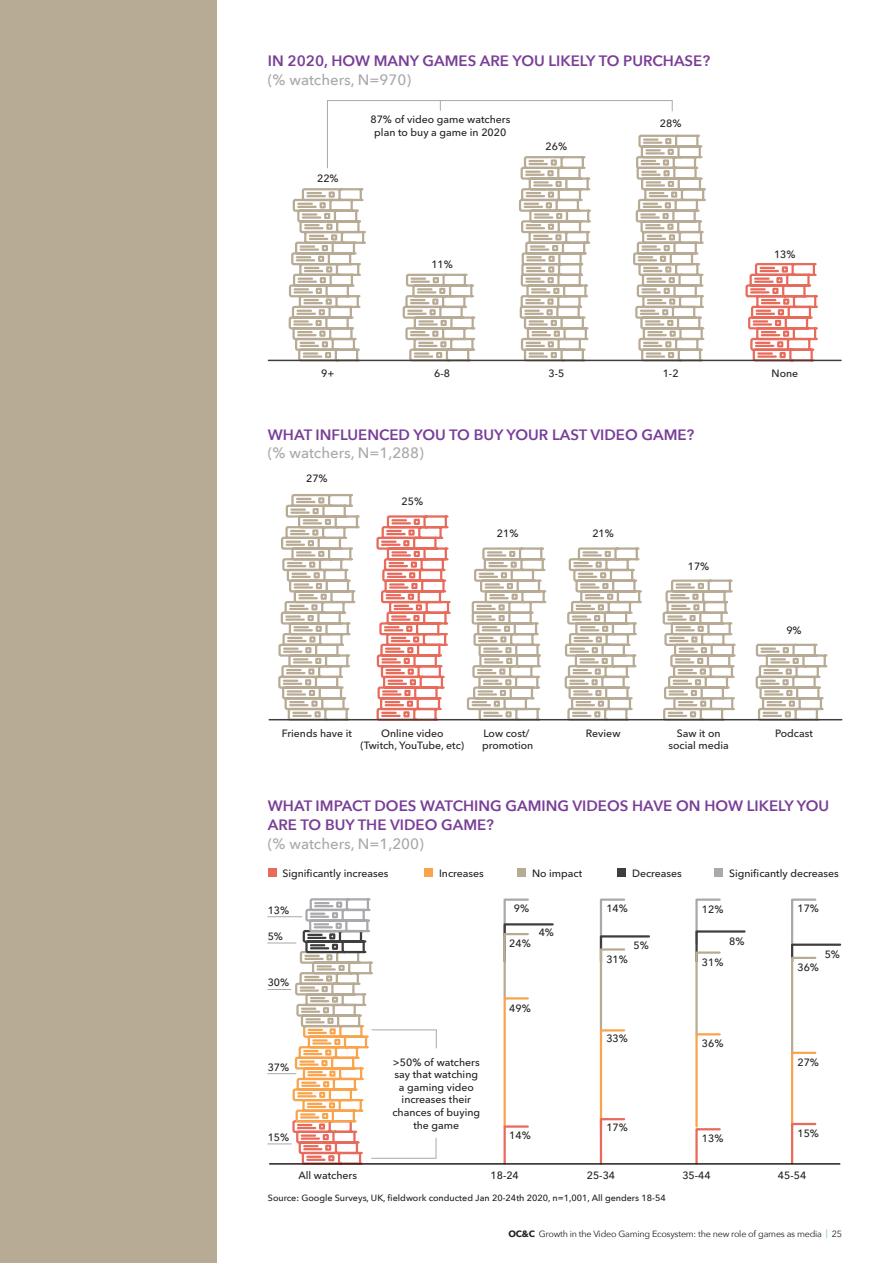
<style>
.page{position:relative;width:893px;height:1263px;background:#fff}
.page>*{position:absolute;margin:0;border:0;box-sizing:border-box;transform-origin:0 0}
.Figure_title{font:600 15px/18.8px "Avenir Next";color:#793e97}
.Figure_title-2{font:500 15px "Avenir Next";color:#a8a9ad}
.t1{font:500 10.5px/12.6px "Avenir Next";color:#231f20;text-align:center}
.Source_copy{font:500 9px "Avenir Next";color:#231f20}
.t2{font:9px "Avenir Next";letter-spacing:-.025em;color:#231f20}
.s1{font-weight:700}
</style>
<div class="page">
<svg style="left:694px;top:898px;width:53px;height:267px"></svg>
<svg style="left:790px;top:898px;width:52px;height:267px"></svg>
<svg style="left:502px;top:898px;width:53px;height:267px"></svg>
<svg style="left:599px;top:898px;width:52px;height:267px"></svg>
<div style="left:268px;top:868px;width:8px;height:9px;background:#e76a5b"></div>
<div style="left:424px;top:868px;width:9px;height:9px;background:#f9a44d"></div>
<div style="left:517px;top:868px;width:9px;height:9px;background:#b8ab95"></div>
<div style="left:617px;top:868px;width:9px;height:9px;background:#3e3e3f"></div>
<div style="left:714px;top:868px;width:9px;height:9px;background:#a8a9ad"></div>
<svg style="left:288px;top:188px;width:39px;height:174px"></svg>
<svg style="left:744px;top:263px;width:75px;height:99px"></svg>
<hr style="left:268px;top:360px;width:573px;height:1px;background:#3e3e3f">
<svg style="left:277px;top:494px;width:84px;height:227px"></svg>
<svg style="left:375px;top:515px;width:77px;height:206px"></svg>
<svg style="left:466px;top:547px;width:195px;height:174px"></svg>
<svg style="left:661px;top:579px;width:168px;height:142px"></svg>
<svg style="left:327px;top:100px;width:380px;height:262px"></svg>
<hr style="left:269px;top:719px;width:573px;height:1px;background:#3e3e3f">
<hr style="left:269px;top:1163px;width:571px;height:1px;background:#231f20">
<svg style="left:267px;top:898px;width:170px;height:267px"></svg>
<div style="left:0;top:0;width:217px;height:1263px;background:#b8ab95"></div>
<p class="Figure_title" style="left:268px;top:51px;width:444px">IN 2020, HOW MANY GAMES ARE YOU LIKELY TO PURCHASE?</p>
<p class="Figure_title-2" style="left:268px;top:67px;width:145px">(% watchers, N=970)</p>
<p class="t1" style="left:317px;top:172px;width:23px">22%</p>
<p class="t1" style="left:370px;top:113px;width:141px">87% of video game watchers plan to buy a game in 2020</p>
<p class="t1" style="left:431px;top:257px;width:23px">11%</p>
<p class="t1" style="left:546px;top:140px;width:23px">26%</p>
<p class="t1" style="left:660px;top:116px;width:23px">28%</p>
<p class="t1" style="left:774px;top:248px;width:23px">13%</p>
<p class="t1" style="left:321px;top:367px;width:15px">9+</p>
<p class="t1" style="left:434px;top:367px;width:17px">6-8</p>
<p class="t1" style="left:548px;top:367px;width:17px">3-5</p>
<p class="t1" style="left:663px;top:367px;width:17px">1-2</p>
<p class="t1" style="left:772px;top:367px;width:28px">None</p>
<p class="Figure_title" style="left:268px;top:425px;width:428px">WHAT INFLUENCED YOU TO BUY YOUR LAST VIDEO GAME?</p>
<p class="Figure_title-2" style="left:268px;top:440px;width:157px">(% watchers, N=1,288)</p>
<p class="t1" style="left:306px;top:472px;width:23px">27%</p>
<p class="t1" style="left:401px;top:494px;width:23px">25%</p>
<p class="t1" style="left:497px;top:526px;width:23px">21%</p>
<p class="t1" style="left:592px;top:526px;width:23px">21%</p>
<p class="t1" style="left:688px;top:560px;width:23px">17%</p>
<p class="t1" style="left:786px;top:624px;width:17px">9%</p>
<p class="t1" style="left:282px;top:726px;width:72px">Friends have it</p>
<p class="t1" style="left:361px;top:726px;width:105px">Online video<br>(Twitch, YouTube, etc)</p>
<p class="t1" style="left:482px;top:726px;width:53px;text-align:left">Low cost/ promotion</p>
<p class="t1" style="left:586px;top:726px;width:36px">Review</p>
<p class="t1" style="left:668px;top:726px;width:62px">Saw it on social media</p>
<p class="t1" style="left:775px;top:726px;width:39px">Podcast</p>
<p class="Figure_title" style="left:268px;top:796px;width:563px">WHAT IMPACT DOES WATCHING GAMING VIDEOS HAVE ON HOW LIKELY YOU<br>ARE TO BUY THE VIDEO GAME?</p>
<p class="Figure_title-2" style="left:268px;top:831px;width:157px">(% watchers, N=1,200)</p>
<p class="t1" style="left:282px;top:867px;width:107px">Significantly increases</p>
<p class="t1" style="left:439px;top:867px;width:46px">Increases</p>
<p class="t1" style="left:532px;top:867px;width:52px">No impact</p>
<p class="t1" style="left:632px;top:867px;width:51px">Decreases</p>
<p class="t1" style="left:729px;top:867px;width:111px">Significantly decreases</p>
<p class="t1" style="left:268px;top:903px;width:23px">13%</p>
<p class="t1" style="left:514px;top:901px;width:17px">9%</p>
<p class="t1" style="left:606px;top:901px;width:23px">14%</p>
<p class="t1" style="left:702px;top:902px;width:23px">12%</p>
<p class="t1" style="left:797px;top:901px;width:23px">17%</p>
<p class="t1" style="left:268px;top:930px;width:17px">5%</p>
<p class="t1" style="left:268px;top:976px;width:23px">30%</p>
<p class="t1" style="left:509px;top:936px;width:23px">24%</p>
<p class="t1" style="left:539px;top:926px;width:17px">4%</p>
<p class="t1" style="left:634px;top:938px;width:17px">5%</p>
<p class="t1" style="left:606px;top:952px;width:23px">31%</p>
<p class="t1" style="left:729px;top:934px;width:17px">8%</p>
<p class="t1" style="left:702px;top:956px;width:23px">31%</p>
<p class="t1" style="left:825px;top:947px;width:17px">5%</p>
<p class="t1" style="left:797px;top:961px;width:23px">36%</p>
<p class="t1" style="left:509px;top:1001px;width:23px">49%</p>
<p class="t1" style="left:606px;top:1032px;width:23px">33%</p>
<p class="t1" style="left:702px;top:1037px;width:23px">36%</p>
<p class="t1" style="left:268px;top:1060px;width:23px">37%</p>
<p class="t1" style="left:268px;top:1130px;width:23px">15%</p>
<p class="t1" style="left:392px;top:1055px;width:89px">&gt;50% of watchers say that watching a gaming video increases their chances of buying the game</p>
<p class="t1" style="left:509px;top:1129px;width:23px">14%</p>
<p class="t1" style="left:606px;top:1121px;width:23px">17%</p>
<p class="t1" style="left:702px;top:1132px;width:23px">13%</p>
<p class="t1" style="left:797px;top:1056px;width:23px">27%</p>
<p class="t1" style="left:797px;top:1127px;width:23px">15%</p>
<p class="t1" style="left:298px;top:1168px;width:60px">All watchers</p>
<p class="t1" style="left:490px;top:1168px;width:30px">18-24</p>
<p class="t1" style="left:587px;top:1168px;width:30px">25-34</p>
<p class="t1" style="left:682px;top:1168px;width:30px">35-44</p>
<p class="t1" style="left:778px;top:1168px;width:30px">45-54</p>
<p class="Source_copy" style="left:268px;top:1190px;width:399px">Source: Google Surveys, UK, fieldwork conducted Jan 20-24th 2020, n=1,001, All genders 18-54</p>
<p class="t2" style="left:508px;top:1227px;width:335px"><span class="s1">OC&amp;C</span> Growth in the Video Gaming Ecosystem: the new role of games as media <sup>|</sup> 25</p>
</div>
